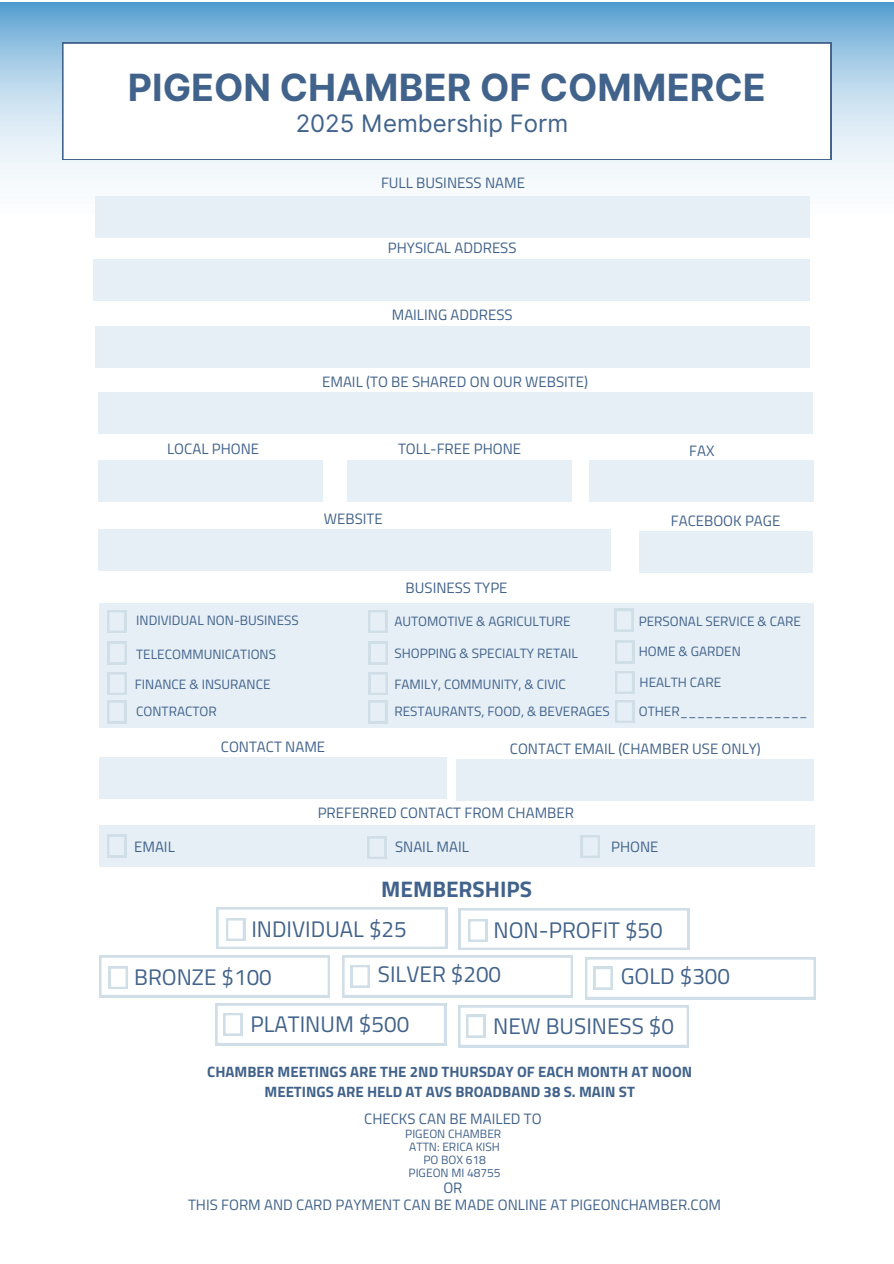
<style>
.page{position:relative;width:894px;height:1264px;background:#fff}
.page>*{position:absolute;margin:0;border:0;box-sizing:border-box;transform-origin:0 0}
.t1{font:700 37.5px "Inter";color:#41628b}
.t2{font:24px "Inter";color:#41628b}
.t3{font:22.5px "Titillium Web";color:#41628b}
.t4{font:700 22.5px "Titillium Web";color:#41628b}
.t5{font:15px "Titillium Web";color:#41628b}
.t6{font:700 15px/20.2px "Titillium Web";color:#41628b;text-align:center}
.t7{font:13.5px "Titillium Web";color:#41628b}
.t8{font:12px "Titillium Web";color:#41628b}
</style>
<div class="page">
<img style="left:0;top:3px;width:893px;height:210px">
<svg style="left:62px;top:43px;width:768px;height:117px"></svg>
<div style="left:456px;top:759px;width:357px;height:42px;background:#e6eff6"></div>
<div style="left:95px;top:196px;width:714px;height:42px;background:#e6eff6"></div>
<svg style="left:342px;top:955px;width:230px;height:42px"></svg>
<div style="left:99px;top:757px;width:347px;height:41px;background:#e6eff6"></div>
<div style="left:99px;top:603px;width:714px;height:125px;background:#e6eff6"></div>
<div style="left:98px;top:529px;width:512px;height:41px;background:#e6eff6"></div>
<div style="left:638px;top:531px;width:174px;height:41px;background:#e6eff6"></div>
<div style="left:93px;top:259px;width:716px;height:41px;background:#e6eff6"></div>
<div style="left:347px;top:460px;width:224px;height:41px;background:#e6eff6"></div>
<svg style="left:216px;top:907px;width:231px;height:41px"></svg>
<svg style="left:215px;top:1003px;width:231px;height:42px"></svg>
<div style="left:98px;top:460px;width:224px;height:41px;background:#e6eff6"></div>
<div style="left:95px;top:326px;width:714px;height:42px;background:#e6eff6"></div>
<div style="left:589px;top:460px;width:225px;height:41px;background:#e6eff6"></div>
<div style="left:98px;top:392px;width:714px;height:42px;background:#e6eff6"></div>
<svg style="left:107px;top:610px;width:19px;height:22px"></svg>
<svg style="left:108px;top:641px;width:19px;height:23px"></svg>
<svg style="left:108px;top:672px;width:19px;height:22px"></svg>
<div style="left:99px;top:824px;width:714px;height:42px;background:#e6eff6"></div>
<svg style="left:107px;top:834px;width:19px;height:23px"></svg>
<svg style="left:367px;top:836px;width:19px;height:22px"></svg>
<svg style="left:580px;top:835px;width:19px;height:22px"></svg>
<svg style="left:107px;top:700px;width:19px;height:23px"></svg>
<svg style="left:368px;top:610px;width:19px;height:22px"></svg>
<svg style="left:368px;top:641px;width:19px;height:23px"></svg>
<svg style="left:368px;top:672px;width:19px;height:22px"></svg>
<svg style="left:368px;top:700px;width:19px;height:23px"></svg>
<svg style="left:614px;top:609px;width:19px;height:22px"></svg>
<svg style="left:615px;top:640px;width:19px;height:23px"></svg>
<svg style="left:615px;top:671px;width:19px;height:22px"></svg>
<svg style="left:615px;top:700px;width:19px;height:22px"></svg>
<svg style="left:585px;top:957px;width:230px;height:42px"></svg>
<svg style="left:458px;top:908px;width:231px;height:41px"></svg>
<svg style="left:458px;top:1005px;width:230px;height:42px"></svg>
<svg style="left:99px;top:955px;width:231px;height:42px"></svg>
<p class="t1" style="left:128px;top:65px;width:639px">PIGEON CHAMBER OF COMMERCE</p>
<h1 class="t2" style="left:295px;top:109px;width:274px">2025 Membership Form</h1>
<p class="t5" style="left:381px;top:171px;width:145px">FULL BUSINESS NAME</p>
<p class="t5" style="left:388px;top:235px;width:130px">PHYSICAL ADDRESS</p>
<p class="t5" style="left:391px;top:303px;width:122px">MAILING ADDRESS</p>
<p class="t5" style="left:322px;top:370px;width:267px">EMAIL (TO BE SHARED ON OUR WEBSITE)</p>
<p class="t5" style="left:167px;top:437px;width:93px">LOCAL PHONE</p>
<p class="t5" style="left:398px;top:437px;width:125px">TOLL-FREE PHONE</p>
<p class="t5" style="left:689px;top:439px;width:27px">FAX</p>
<p class="t5" style="left:324px;top:506px;width:60px">WEBSITE</p>
<p class="t5" style="left:670px;top:509px;width:111px">FACEBOOK PAGE</p>
<p class="t7" style="left:136px;top:609px;width:164px">INDIVIDUAL NON-BUSINESS</p>
<p class="t7" style="left:136px;top:643px;width:141px">TELECOMMUNICATIONS</p>
<p class="t7" style="left:135px;top:674px;width:137px">FINANCE &amp; INSURANCE</p>
<p class="t5" style="left:405px;top:575px;width:103px">BUSINESS TYPE</p>
<p class="t7" style="left:394px;top:610px;width:178px">AUTOMOTIVE &amp; AGRICULTURE</p>
<p class="t7" style="left:394px;top:642px;width:185px">SHOPPING &amp; SPECIALTY RETAIL</p>
<p class="t7" style="left:394px;top:674px;width:173px">FAMILY, COMMUNITY, &amp; CIVIC</p>
<p class="t7" style="left:638px;top:610px;width:164px">PERSONAL SERVICE &amp; CARE</p>
<p class="t7" style="left:638px;top:640px;width:104px">HOME &amp; GARDEN</p>
<p class="t7" style="left:639px;top:671px;width:83px">HEALTH CARE</p>
<h5 class="t7" style="left:136px;top:700px;width:82px">CONTRACTOR</h5>
<p class="t7" style="left:394px;top:701px;width:217px">RESTAURANTS, FOOD, &amp; BEVERAGES</p>
<p class="t7" style="left:638px;top:700px;width:170px">OTHER_______________</p>
<p class="t5" style="left:221px;top:734px;width:106px">CONTACT NAME</p>
<p class="t5" style="left:509px;top:737px;width:252px">CONTACT EMAIL (CHAMBER USE ONLY)</p>
<h3 class="t5" style="left:317px;top:800px;width:258px">PREFERRED CONTACT FROM CHAMBER</h3>
<h3 class="t5" style="left:134px;top:834px;width:42px">EMAIL</h3>
<h3 class="t5" style="left:395px;top:835px;width:75px">SNAIL MAIL</h3>
<h3 class="t5" style="left:611px;top:834px;width:49px">PHONE</h3>
<p class="t4" style="left:381px;top:871px;width:152px">MEMBERSHIPS</p>
<h4 class="t3" style="left:251px;top:911px;width:157px">INDIVIDUAL $25</h4>
<p class="t3" style="left:378px;top:956px;width:125px">SILVER $200</p>
<p class="t3" style="left:250px;top:1006px;width:160px">PLATINUM $500</p>
<p class="t3" style="left:493px;top:912px;width:171px">NON-PROFIT $50</p>
<p class="t3" style="left:620px;top:958px;width:111px">GOLD $300</p>
<p class="t3" style="left:493px;top:1008px;width:182px">NEW BUSINESS $0</p>
<p class="t3" style="left:134px;top:959px;width:139px">BRONZE $100</p>
<p class="t6" style="left:207px;top:1061px;width:486px">CHAMBER MEETINGS ARE THE 2ND THURSDAY OF EACH MONTH AT NOON<br>MEETINGS ARE HELD AT AVS BROADBAND 38 S. MAIN ST</p>
<p class="t5" style="left:364px;top:1106px;width:179px">CHECKS CAN BE MAILED TO</p>
<p class="t8" style="left:405px;top:1124px;width:98px">PIGEON CHAMBER</p>
<p class="t8" style="left:409px;top:1137px;width:92px">ATTN: ERICA KISH</p>
<h2 class="t8" style="left:423px;top:1150px;width:64px">PO BOX 618</h2>
<h3 class="t8" style="left:408px;top:1163px;width:94px">PIGEON MI 48755</h3>
<h3 class="t5" style="left:443px;top:1175px;width:21px">OR</h3>
<h3 class="t5" style="left:188px;top:1192px;width:534px">THIS FORM AND CARD PAYMENT CAN BE MADE ONLINE AT PIGEONCHAMBER.COM</h3>
</div>
